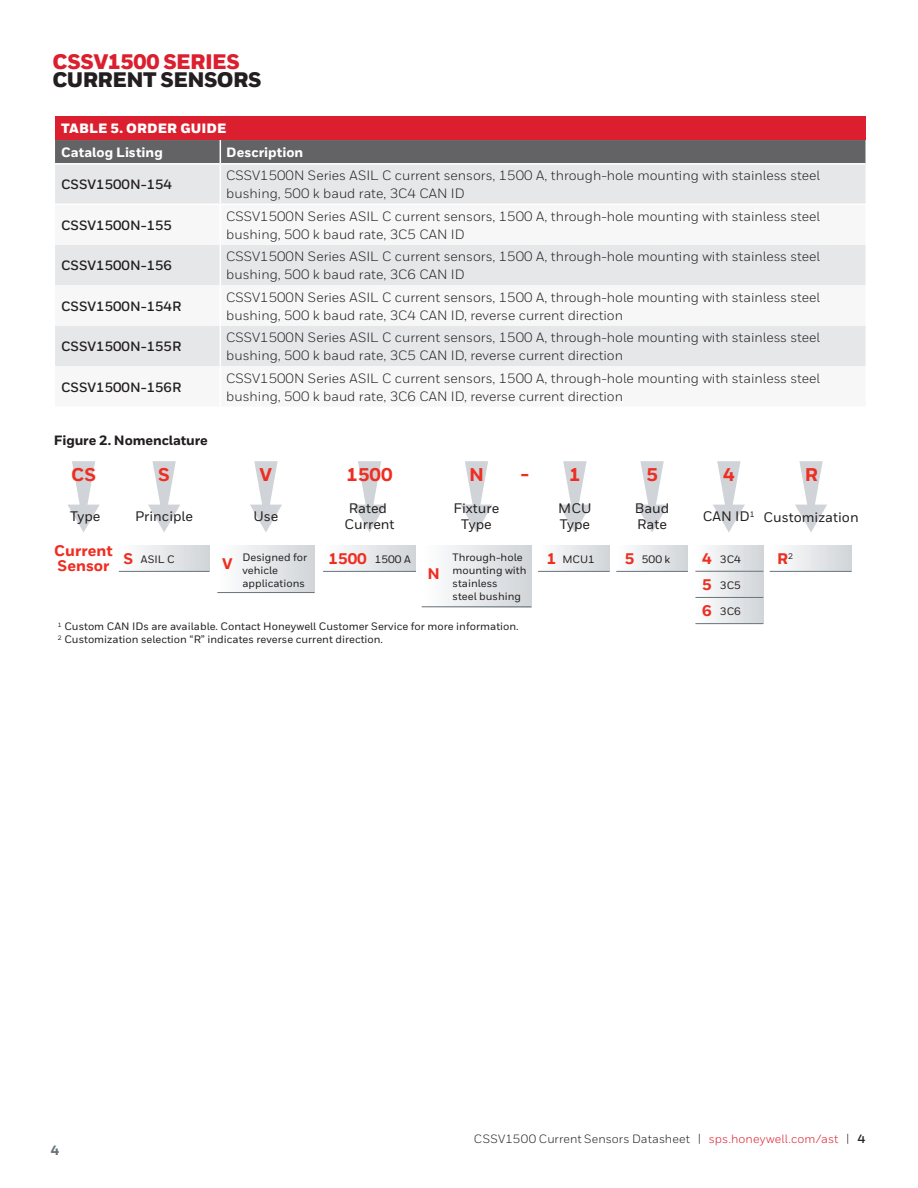
<style>
.page{position:relative;width:918px;height:1188px;background:#fff}
.page>*{position:absolute;margin:0;border:0;box-sizing:border-box;transform-origin:0 0}
.t1{font:900 21px "Honeywell Sans";letter-spacing:-.025em;color:#dc1f2e}
.t2{font:900 21px "Honeywell Sans";letter-spacing:-.025em;color:#231f20}
.t3{font:800 18.45px "Honeywell Sans";color:#ee2e22}
.t4{font:800 15.3px/26.2px "Honeywell Sans";color:#ee2e22}
.t5{font:500 13.8px/15.3px "Honeywell Sans";color:#231f20;text-align:center}
.t6{font:13.5px/18px "Honeywell Sans";color:#231f20}
.t7{font:700 13.5px "Honeywell Sans";color:#231f20}
.t8{font:800 13.5px "Honeywell Sans";color:#fff}
.t9{font:800 13.5px "Honeywell Sans";letter-spacing:-.01em;color:#231f20}
.t10{font:900 13.5px "Honeywell Sans";letter-spacing:.01em;color:#fff}
.t11{font:800 13.5px "Honeywell Sans";color:#687379}
.t12{font:12px "Honeywell Sans";letter-spacing:.005em;color:#231f20}
.t13{font:500 10.8px/12.9px "Honeywell Sans";color:#231f20}
.s1{font-weight:800;font-size:15.3px;color:#ee2e22}
.s2{color:#dc1f2e}
.s3{font-weight:700}
</style>
<div class="page">
<div style="left:55px;top:116px;width:811px;height:24px;background:#dc1f2e"></div>
<div style="left:55px;top:165px;width:811px;height:39px;background:#e6e7e9"></div>
<svg style="left:55px;top:245px;width:811px;height:121px;fill:#e6e7e9"></svg>
<div style="left:55px;top:140px;width:811px;height:23px;background:#636366"></div>
<hr style="left:220px;top:165px;width:1px;height:39px;background:#fff">
<hr style="left:220px;top:245px;width:1px;height:40px;background:#fff">
<hr style="left:220px;top:285px;width:1px;height:41px;background:#fff">
<hr style="left:220px;top:326px;width:1px;height:40px;background:#fff">
<div style="left:422px;top:545px;width:109px;height:62px;background:linear-gradient(to right,#fff,#d1d5d8)"></div>
<div style="left:538px;top:545px;width:72px;height:26px;background:linear-gradient(to right,#fff,#d1d5d9)"></div>
<hr style="left:538px;top:571px;width:72px;height:1px;background:#6a747b">
<svg style="left:68px;top:461px;width:32px;height:71px"></svg>
<svg style="left:461px;top:461px;width:31px;height:71px"></svg>
<svg style="left:559px;top:461px;width:32px;height:71px"></svg>
<hr style="left:422px;top:606px;width:109px;height:1px;background:#6a747b">
<div style="left:616px;top:545px;width:72px;height:26px;background:linear-gradient(to right,#fff,#d1d5d9)"></div>
<hr style="left:616px;top:571px;width:72px;height:1px;background:#6a747b">
<svg style="left:636px;top:461px;width:32px;height:71px"></svg>
<div style="left:694px;top:545px;width:69px;height:79px;background:linear-gradient(to right,#fff,#d1d5d9)"></div>
<svg style="left:713px;top:461px;width:32px;height:71px"></svg>
<div style="left:119px;top:545px;width:90px;height:26px;background:linear-gradient(to right,#fefefe,#d1d5d9)"></div>
<div style="left:217px;top:545px;width:98px;height:48px;background:linear-gradient(to right,#fff,#d1d5d8)"></div>
<hr style="left:217px;top:592px;width:98px;height:1px;background:#6a747b">
<svg style="left:148px;top:461px;width:32px;height:71px"></svg>
<svg style="left:250px;top:461px;width:32px;height:71px"></svg>
<hr style="left:119px;top:571px;width:90px;height:1px;background:#6a747b">
<div style="left:323px;top:545px;width:93px;height:26px;background:linear-gradient(to right,#fff,#d1d5d8)"></div>
<hr style="left:323px;top:571px;width:93px;height:1px;background:#6a747b">
<svg style="left:354px;top:461px;width:32px;height:71px"></svg>
<hr style="left:695px;top:571px;width:68px;height:1px;background:#6a747b">
<hr style="left:695px;top:597px;width:68px;height:1px;background:#6a747b">
<hr style="left:695px;top:623px;width:68px;height:1px;background:#6a747b">
<svg style="left:795px;top:461px;width:32px;height:71px"></svg>
<div style="left:770px;top:545px;width:82px;height:26px;background:linear-gradient(to right,#fff,#d1d5d9)"></div>
<hr style="left:770px;top:571px;width:82px;height:1px;background:#6a747b">
<h1 class="t1" style="left:52px;top:48px;width:189px">CSSV1500 SERIES</h1>
<h1 class="t2" style="left:52px;top:66px;width:210px">CURRENT SENSORS</h1>
<p class="t10" style="left:61px;top:120px;width:167px">TABLE 5. ORDER GUIDE</p>
<p class="t8" style="left:61px;top:144px;width:103px">Catalog Listing</p>
<p class="t8" style="left:226px;top:144px;width:79px">Description</p>
<p class="t7" style="left:61px;top:176px;width:113px">CSSV1500N-154</p>
<p class="t6" style="left:226px;top:167px;width:595px">CSSV1500N Series ASIL C current sensors, 1500 A, through-hole mounting with stainless steel bushing, 500 k baud rate, 3C4 CAN ID</p>
<p class="t7" style="left:61px;top:217px;width:113px">CSSV1500N-155</p>
<p class="t6" style="left:226px;top:207px;width:595px">CSSV1500N Series ASIL C current sensors, 1500 A, through-hole mounting with stainless steel bushing, 500 k baud rate, 3C5 CAN ID</p>
<p class="t7" style="left:61px;top:257px;width:113px">CSSV1500N-156</p>
<p class="t6" style="left:226px;top:248px;width:595px">CSSV1500N Series ASIL C current sensors, 1500 A, through-hole mounting with stainless steel bushing, 500 k baud rate, 3C6 CAN ID</p>
<p class="t7" style="left:61px;top:298px;width:122px">CSSV1500N-154R</p>
<p class="t6" style="left:226px;top:288px;width:595px">CSSV1500N Series ASIL C current sensors, 1500 A, through-hole mounting with stainless steel bushing, 500 k baud rate, 3C4 CAN ID, reverse current direction</p>
<p class="t7" style="left:61px;top:338px;width:122px">CSSV1500N-155R</p>
<p class="t6" style="left:226px;top:328px;width:595px">CSSV1500N Series ASIL C current sensors, 1500 A, through-hole mounting with stainless steel bushing, 500 k baud rate, 3C5 CAN ID, reverse current direction</p>
<p class="t7" style="left:61px;top:379px;width:122px">CSSV1500N-156R</p>
<p class="t6" style="left:226px;top:369px;width:595px">CSSV1500N Series ASIL C current sensors, 1500 A, through-hole mounting with stainless steel bushing, 500 k baud rate, 3C6 CAN ID, reverse current direction</p>
<p class="t9" style="left:54px;top:432px;width:156px">Figure 2. Nomenclature</p>
<p class="t3" style="left:71px;top:464px;width:26px">CS</p>
<p class="t5" style="left:70px;top:509px;width:32px">Type</p>
<p class="t4" style="left:54px;top:543px;width:60px;line-height:15.3px">Current<br>Sensor</p>
<p class="t3" style="left:158px;top:464px;width:13px">S</p>
<p class="t5" style="left:135px;top:509px;width:59px">Principle</p>
<p class="t3" style="left:260px;top:464px;width:14px">V</p>
<p class="t5" style="left:253px;top:509px;width:27px">Use</p>
<p class="t13" style="left:124px;top:553px;width:53px"><span class="s1">S</span> ASIL C</p>
<p class="t4" style="left:222px;top:551px;width:12px">V</p>
<p class="t13" style="left:242px;top:551px;width:66px">Designed for vehicle applications</p>
<p class="t3" style="left:347px;top:464px;width:48px">1500</p>
<p class="t5" style="left:345px;top:501px;width:52px">Rated<br>Current</p>
<p class="t13" style="left:329px;top:553px;width:84px"><span class="s1">1500</span> 1500 A</p>
<p class="t13" style="left:625px;top:553px;width:47px"><span class="s1">5</span> 500 k</p>
<p class="t4" style="left:702px;top:546px;width:11px;text-align:justify">4<br>5<br>6</p>
<p class="t13" style="left:720px;top:553px;width:22px">3C4</p>
<p class="t3" style="left:569px;top:464px;width:13px">1</p>
<p class="t5" style="left:558px;top:501px;width:35px;text-align:left">MCU<br>Type</p>
<p class="t13" style="left:547px;top:553px;width:49px"><span class="s1">1</span> MCU1</p>
<p class="t3" style="left:469px;top:464px;width:16px">N</p>
<p class="t5" style="left:454px;top:501px;width:47px">Fixture<br>Type</p>
<p class="t3" style="left:646px;top:464px;width:13px">5</p>
<p class="t5" style="left:635px;top:501px;width:36px;text-align:left">Baud<br>Rate</p>
<p class="t3" style="left:723px;top:464px;width:13px">4</p>
<p class="t5" style="left:703px;top:509px;width:54px">CAN ID<sup>1</sup></p>
<p class="t3" style="left:521px;top:462px;width:10px">-</p>
<p class="t13" style="left:453px;top:551px;width:75px">Through-hole mounting with stainless<br>steel bushing</p>
<p class="t4" style="left:427px;top:562px;width:14px">N</p>
<p class="t13" style="left:720px;top:579px;width:22px">3C5</p>
<p class="t13" style="left:720px;top:605px;width:22px">3C6</p>
<p class="t13" style="left:58px;top:620px;width:462px"><sup>1</sup> Custom CAN IDs are available. Contact Honeywell Customer Service for more information.<br><sup>2</sup> Customization selection “R” indicates reverse current direction.</p>
<p class="t3" style="left:805px;top:464px;width:15px">R</p>
<p class="t5" style="left:763px;top:510px;width:97px">Customization</p>
<p class="t4" style="left:777px;top:546px;width:17px">R<sup>2</sup></p>
<p class="t11" style="left:51px;top:1142px;width:10px">4</p>
<p class="t12" style="left:474px;top:1132px;width:393px">CSSV1500 Current Sensors Datasheet | <span class="s2">sps.honeywell.com/ast</span> | <span class="s3">4</span></p>
</div>
